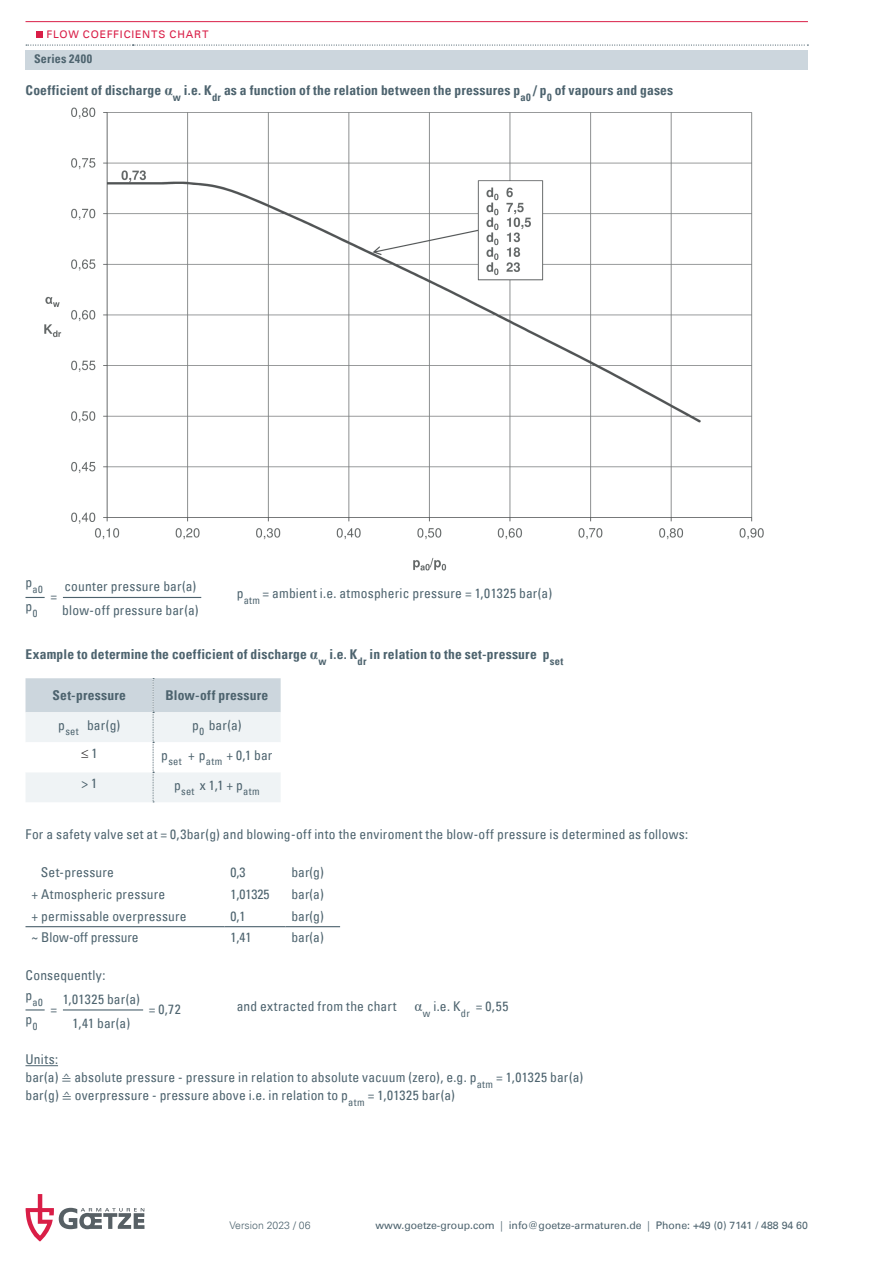
<style>
.page{position:relative;width:893px;height:1263px;background:#fff}
.page>*{position:absolute;margin:0;border:0;box-sizing:border-box;transform-origin:0 0}
.t1{font:condensed 13.5px/24.2px "Univers";letter-spacing:.015em;color:#4d636e}
.t2{font:700 condensed 13.5px "Univers";letter-spacing:.015em;color:#4d636e}
.t3{font:700 condensed 12px "Univers";letter-spacing:.02em;color:#4d636e}
.t4{font:10.5px "Univers";color:#4d636e}
.t5{font:10.5px "Univers";letter-spacing:.075em;color:#d91e47}
.t6{font:300 10.5px "Univers";color:#4d636e}
.t7{font:condensed 10.5px "Univers";color:#4d636e}
.s1{font-family:"Times New Roman";font-stretch:normal;font-size:15px}
.s2{color:#231f20}
.s3{font-family:"Cambria Math";font-stretch:normal}
.s4{font-weight:300}
</style>
<div class="page">
<svg style="left:26px;top:1194px;width:118px;height:47px"></svg>
<img style="left:44px;top:107px;width:720px;height:464px">
<svg style="left:26px;top:597px;width:19px;height:1px"></svg>
<hr style="left:63px;top:597px;width:138px;height:1px;background:#4d636e">
<svg style="left:26px;top:678px;width:255px;height:124px"></svg>
<hr style="left:26px;top:926px;width:199px;height:1px;background:#4d636e">
<hr style="left:225px;top:926px;width:61px;height:1px;background:#4d636e">
<hr style="left:286px;top:926px;width:54px;height:1px;background:#4d636e">
<svg style="left:26px;top:1009px;width:19px;height:1px"></svg>
<hr style="left:63px;top:1009px;width:80px;height:1px;background:#4d636e">
<hr style="left:26px;top:1065px;width:32px;height:1px;background:#4d636e">
<hr style="left:26px;top:21px;width:782px;height:1px;background:#d91e47">
<div style="left:36px;top:31px;width:7px;height:7px;background:#d91e47"></div>
<div style="left:26px;top:50px;width:782px;height:19px;background:#ccd6dd"></div>
<svg style="left:26px;top:45px;width:782px;height:1px"></svg>
<p class="t5" style="left:46px;top:28px;width:164px">FLOW COEFFICIENTS CHART</p>
<p class="t3" style="left:34px;top:51px;width:60px">Series 2400</p>
<p class="t2" style="left:26px;top:82px;width:649px">Coefficient of discharge <span class="s1">α</span><sub>w</sub> i.e. K<sub>dr</sub> as a function of the relation between the pressures p<sub>a0</sub> / p<sub>0</sub> of vapours and gases</p>
<p class="t7" style="left:26px;top:583px;width:19px"><sup>p</sup>a0</p>
<p class="t1" style="left:26px;top:594px;width:13px">p<sub>0</sub></p>
<p class="t1" style="left:62px;top:574px;width:138px">counter pressure bar(a) blow-off pressure bar(a)</p>
<p class="t1" style="left:50px;top:584px;width:8px">=</p>
<p class="t1" style="left:237px;top:581px;width:317px">p<sub>atm</sub> = ambient i.e. atmospheric pressure = 1,01325 bar(a)</p>
<p class="t2" style="left:26px;top:646px;width:539px">Example to determine the coefficient of discharge <span class="s1">α</span><sub>w</sub> i.e. K<sub>dr</sub> in relation to the set-pressure p<sub>set</sub></p>
<p class="t2" style="left:53px;top:687px;width:75px">Set-pressure</p>
<p class="t2" style="left:165px;top:687px;width:104px">Blow-off pressure</p>
<p class="t1" style="left:58px;top:712px;width:64px">p<sub>set</sub> bar(g)</p>
<p class="t1" style="left:192px;top:712px;width:51px">p<sub>0</sub> bar(a)</p>
<p class="t1" style="left:81px;top:741px;width:18px"><span class="s2">≤</span>1</p>
<p class="t1" style="left:161px;top:742px;width:113px">p<sub>set</sub> + p<sub>atm</sub> + 0,1 bar</p>
<p class="t1" style="left:81px;top:771px;width:17px">&gt; 1</p>
<p class="t1" style="left:174px;top:772px;width:87px">p<sub>set</sub> x 1,1 + p<sub>atm</sub></p>
<p class="t1" style="left:26px;top:822px;width:664px">For a safety valve set at = 0,3bar(g) and blowing-off into the enviroment the blow-off pressure is determined as follows:</p>
<p class="t1" style="left:41px;top:860px;width:75px">Set-pressure</p>
<p class="t1" style="left:231px;top:860px;width:16px">0,3</p>
<p class="t1" style="left:292px;top:860px;width:34px">bar(g)</p>
<p class="t1" style="left:32px;top:882px;width:135px">+ Atmospheric pressure</p>
<p class="t1" style="left:231px;top:882px;width:40px">1,01325</p>
<p class="t1" style="left:292px;top:882px;width:34px">bar(a)</p>
<p class="t1" style="left:32px;top:904px;width:157px">+ permissable overpressure</p>
<p class="t1" style="left:231px;top:904px;width:16px">0,1</p>
<p class="t1" style="left:292px;top:904px;width:34px">bar(g)</p>
<p class="t1" style="left:32px;top:925px;width:109px">~ Blow-off pressure</p>
<p class="t1" style="left:231px;top:925px;width:22px">1,41</p>
<p class="t1" style="left:292px;top:925px;width:34px">bar(a)</p>
<p class="t1" style="left:26px;top:962px;width:81px">Consequently:</p>
<p class="t1" style="left:237px;top:994px;width:273px">and extracted from the chart <span class="s1">α</span><sub>w</sub> i.e. K<sub>dr</sub> = 0,55</p>
<p class="t7" style="left:26px;top:995px;width:19px"><sup>p</sup>a0</p>
<p class="t1" style="left:26px;top:1007px;width:13px">p<sub>0</sub></p>
<p class="t1" style="left:63px;top:987px;width:79px;text-align:center">1,01325 bar(a)<br>1,41 bar(a)</p>
<p class="t1" style="left:50px;top:996px;width:8px">=</p>
<p class="t1" style="left:149px;top:996px;width:33px">= 0,72</p>
<p class="t1" style="left:26px;top:1050px;width:559px;line-height:18px">Units:<br>bar(a) <span class="s3">≙</span> absolute pressure - pressure in relation to absolute vacuum (zero), e.g. p<sub>atm</sub> = 1,01325 bar(a) bar(g) <span class="s3">≙</span> overpressure - pressure above i.e. in relation to p<sub>atm</sub> = 1,01325 bar(a)</p>
<p class="t6" style="left:230px;top:1219px;width:82px">Version 2023 / 06</p>
<p class="t4" style="left:376px;top:1219px;width:434px">www.goetze-group.com <span class="s4">|</span> info@goetze-armaturen.de <span class="s4">|</span> Phone: +49 (0) 7141 / 488 94 60</p>
</div>
